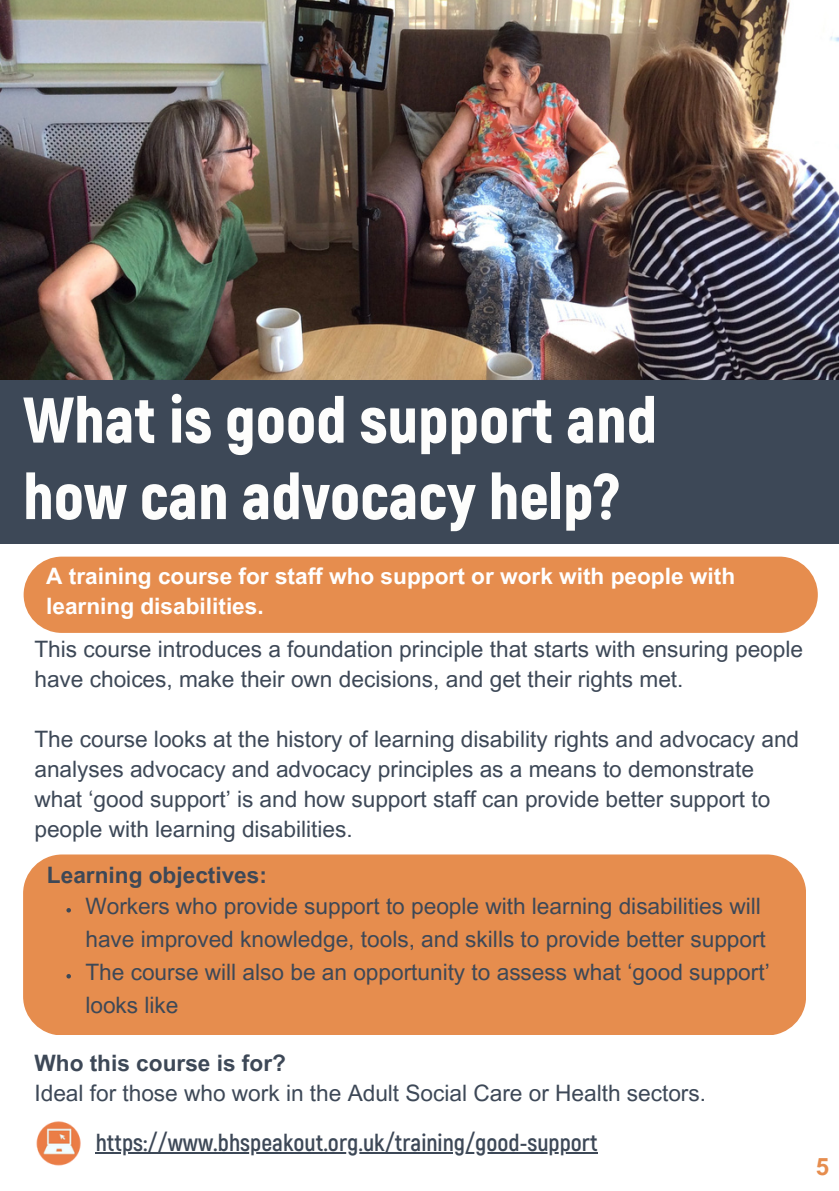
<style>
.page{position:relative;width:839px;height:1191px;background:#fff}
.page>*{position:absolute;margin:0;border:0;box-sizing:border-box;transform-origin:0 0}
.t1{font:900 64.4px/76.4px "Akrobat";color:#fdfdfc}
.t2{font:700 24px "Arial MT Pro";color:#e68d4e}
.t3{font:700 23.8px "Akrobat";color:#3d4857}
.t4{font:22.6px/30px "Arial MT Pro";color:#3d4857}
.t5{font:700 22.6px/30px "Arial MT Pro";color:#fff}
.t6{font:700 22.6px "Arial MT Pro";color:#3d4857}
</style>
<div class="page">
<img style="left:0;top:0;width:838px;height:380px">
<div style="left:0;top:380px;width:838px;height:163px;background:#3d4857"></div>
<div style="left:23px;top:854px;width:783px;height:181px;background:#e68d4e;border-radius:39px"></div>
<div style="left:24px;top:557px;width:793px;height:76px;background:#e68d4e;border-radius:38px"></div>
<svg style="left:66px;top:908px;width:5px;height:5px"></svg>
<svg style="left:66px;top:974px;width:5px;height:5px"></svg>
<img style="left:36px;top:1121px;width:45px;height:45px">
<svg style="left:96px;top:1152px;width:11px;height:2px"></svg>
<hr style="left:107px;top:1152px;width:288px;height:2px;background:#3d4857">
<hr style="left:395px;top:1152px;width:202px;height:2px;background:#3d4857">
<h1 class="t1" style="left:23px;top:379px;width:635px">What is good support and how can advocacy help?</h1>
<p class="t5" style="left:46px;top:564px;width:690px">A training course for staff who support or work with people with learning disabilities.</p>
<p class="t4" style="left:34px;top:637px;width:770px">This course introduces a foundation principle that starts with ensuring people have choices, make their own decisions, and get their rights met.</p>
<p class="t4" style="left:34px;top:727px;width:766px">The course looks at the history of learning disability rights and advocacy and analyses advocacy and advocacy principles as a means to demonstrate what ‘good support’ is and how support staff can provide better support to people with learning disabilities.</p>
<p class="t6" style="left:47px;top:866px;width:221px">Learning objectives:</p>
<p class="t4" style="left:85px;top:892px;width:685px;line-height:33px">Workers who provide support to people with learning disabilities will have improved knowledge, tools, and skills to provide better support The course will also be an opportunity to assess what ‘good support’ looks like</p>
<p class="t6" style="left:34px;top:1055px;width:253px">Who this course is for?</p>
<p class="t4" style="left:34px;top:1081px;width:673px">Ideal for those who work in the Adult Social Care or Health sectors.</p>
<p class="t3" style="left:96px;top:1127px;width:503px">https://www.bhspeakout.org.uk/training/good-support</p>
<p class="t2" style="left:815px;top:1157px;width:15px">5</p>
</div>
